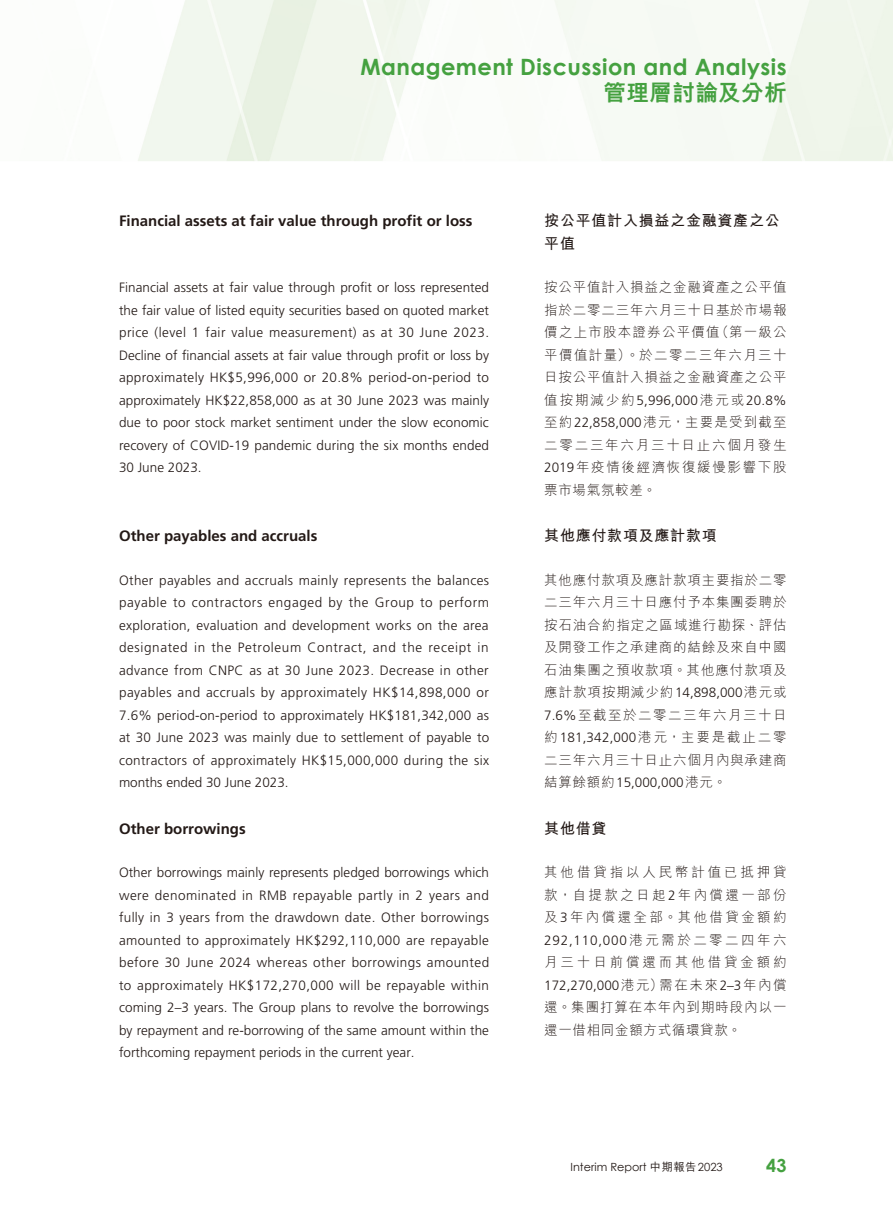
<style>
.page{position:relative;width:893px;height:1212px;background:#fff}
.page>*{position:absolute;margin:0;border:0;box-sizing:border-box;transform-origin:0 0}
.t1{font:700 22.5px "Century Gothic";letter-spacing:.02em;color:#45a140}
.t2{font:800 22.5px "M Hei HK";letter-spacing:.02em;color:#45a140}
.t3{font:700 18px "Century Gothic";color:#45a140}
.t4{font:700 15px "Frutiger LT Std";color:#231916}
.t5{font:700 15px/22.5px "M Hei HK";letter-spacing:.05em;color:#231916}
.t6{font:300 13.5px/22.5px "Frutiger LT Std";color:#231916;text-align:justify}
.t7{font:300 13.5px/22.5px "M Hei HK";letter-spacing:.105em;color:#231916;text-align:justify}
.t8{font:300 13.5px/22.5px "M Hei HK";letter-spacing:.07em;color:#231916}
.t9{font:300 13.5px "Frutiger LT Std";letter-spacing:.055em;color:#231916}
.t10{font:300 13.5px "M Hei HK";letter-spacing:.21em;color:#231916}
.t11{font:11.25px "Century Gothic";color:#231916}
.s1{font-family:"M Hei HK"}
.s2{font-family:"Frutiger LT Std"}
.s3{font-family:"M Hei HK";font-weight:500}
</style>
<div class="page">
<h1 class="t1" style="left:360px;top:49px;width:428px">Management Discussion and Analysis</h1>
<h1 class="t2" style="left:603px;top:81px;width:185px">管理層討論及分析</h1>
<p class="t4" style="left:119px;top:212px;width:355px">Financial assets at fair value through profit or loss</p>
<p class="t6" style="left:119px;top:276px;width:372px">Financial assets at fair value through profit or loss represented the fair value of listed equity securities based on quoted market price (level 1 fair value measurement) as at 30 June 2023.<br>Decline of financial assets at fair value through profit or loss by approximately HK$5,996,000 or 20.8% period-on-period to approximately HK$22,858,000 as at 30 June 2023 was mainly due to poor stock market sentiment under the slow economic recovery of COVID-19 pandemic during the six months ended 30 June 2023.</p>
<p class="t4" style="left:119px;top:527px;width:200px">Other payables and accruals</p>
<p class="t6" style="left:119px;top:569px;width:372px">Other payables and accruals mainly represents the balances payable to contractors engaged by the Group to perform exploration, evaluation and development works on the area designated in the Petroleum Contract, and the receipt in advance from CNPC as at 30 June 2023. Decrease in other payables and accruals by approximately HK$14,898,000 or 7.6% period-on-period to approximately HK$181,342,000 as at 30 June 2023 was mainly due to settlement of payable to contractors of approximately HK$15,000,000 during the six months ended 30 June 2023.</p>
<p class="t4" style="left:119px;top:819px;width:128px">Other borrowings</p>
<p class="t6" style="left:119px;top:861px;width:372px">Other borrowings mainly represents pledged borrowings which were denominated in RMB repayable partly in 2 years and fully in 3 years from the drawdown date. Other borrowings amounted to approximately HK$292,110,000 are repayable before 30 June 2024 whereas other borrowings amounted to approximately HK$172,270,000 will be repayable within coming 2–3 years. The Group plans to revolve the borrowings by repayment and re-borrowing of the same amount within the forthcoming repayment periods in the current year.</p>
<p class="t5" style="left:544px;top:208px;width:237px">按公平值計入損益之金融資產之公平值</p>
<p class="t7" style="left:544px;top:276px;width:244px">按公平值計入損益之金融資產之公平值指於二零二三年六月三十日基於市場報價之上市股本證券公平價值（第一級公平價值計量）。於二零二三年六月三十日按公平值計入損益之金融資產之公平</p>
<p class="t6" style="left:544px;top:389px;width:244px"><span class="s1">值按期減少約</span>5,996,000<span class="s1">港元或</span>20.8%</p>
<p class="t7" style="left:544px;top:411px;width:244px">至約<span class="s2">22,858,000</span>港元，主要是受到截至二零二三年六月三十日止六個月發生<span class="s2">2019</span>年疫情後經濟恢復緩慢影響下股票市場氣氛較差。</p>
<p class="t5" style="left:544px;top:523px;width:174px">其他應付款項及應計款項</p>
<p class="t7" style="left:544px;top:568px;width:244px">其他應付款項及應計款項主要指於二零二三年六月三十日應付予本集團委聘於按石油合約指定之區域進行勘探、評估及開發工作之承建商的結餘及來自中國石油集團之預收款項。其他應付款項及應計款項按期減少約<span class="s2">14,898,000</span>港元或<span class="s2">7.6%</span>至截至於二零二三年六月三十日約<span class="s2">181,342,000</span>港元，主要是截止二零二三年六月三十日止六個月內與承建商</p>
<p class="t6" style="left:544px;top:771px;width:184px"><span class="s1">結算餘額約</span>15,000,000<span class="s1">港元。</span></p>
<p class="t5" style="left:544px;top:815px;width:64px">其他借貸</p>
<p class="t7" style="left:544px;top:861px;width:244px">其他借貸指以人民幣計值已抵押貸款，自提款之日起<span class="s2">2</span>年內償還一部份及<span class="s2">3</span>年內償還全部。其他借貸金額約</p>
<p class="t9" style="left:544px;top:932px;width:244px">292,110,000<span class="s1">港元需於二零二四年六</span></p>
<p class="t10" style="left:544px;top:955px;width:244px">月三十日前償還而其他借貸金額約</p>
<p class="t6" style="left:544px;top:974px;width:244px">172,270,000<span class="s1">港元）需在未來</span>2–3<span class="s1">年內償</span></p>
<p class="t8" style="left:544px;top:996px;width:244px">還。集團打算在本年內到期時段內以一還一借相同金額方式循環貸款。</p>
<p class="t11" style="left:570px;top:1159px;width:154px">Interim Report <span class="s3">中期報告</span>2023</p>
<h2 class="t3" style="left:766px;top:1152px;width:22px">43</h2>
</div>
